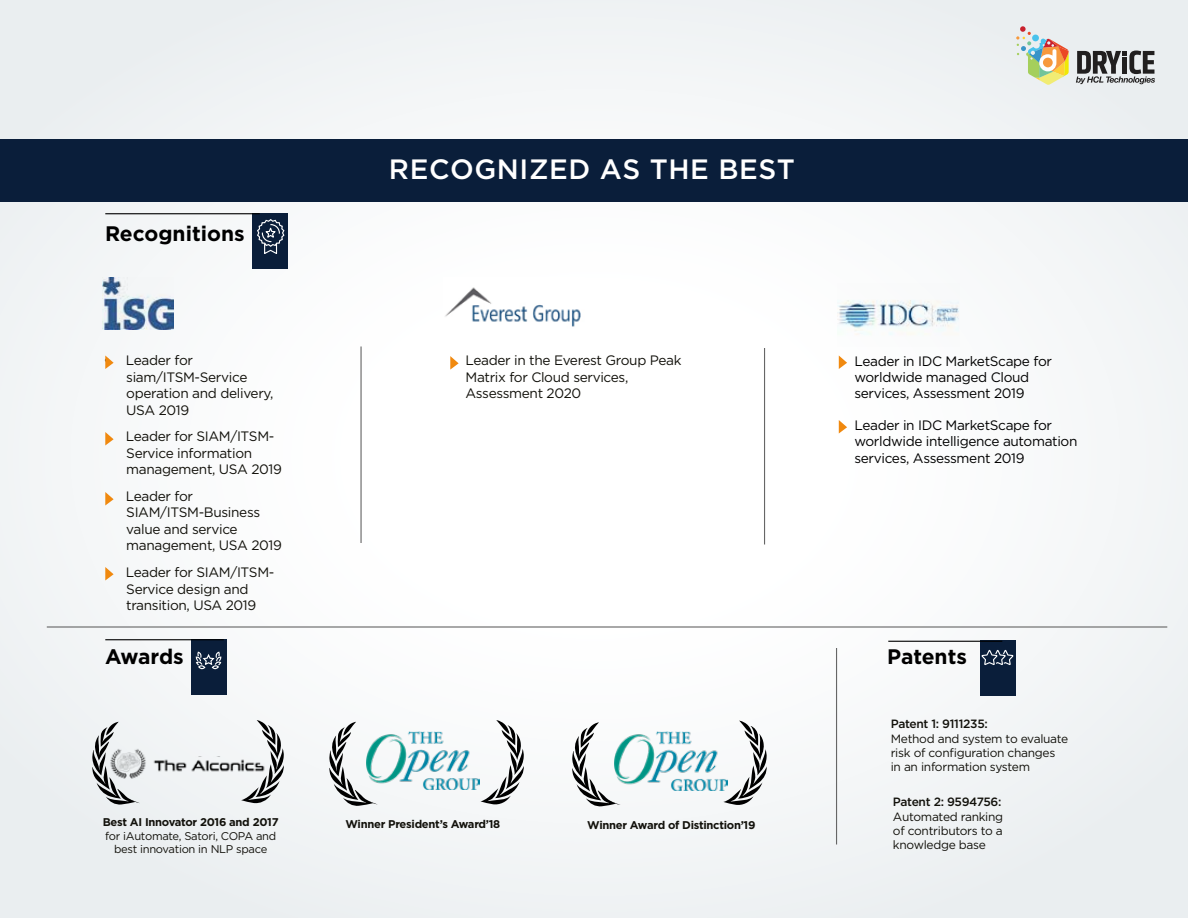
<style>
.page{position:relative;width:1188px;height:918px;background:#f6f8f8}
.page>*{position:absolute;margin:0;border:0;box-sizing:border-box;transform-origin:0 0}
.t1{font:500 27.9px "Gotham";letter-spacing:.02em;color:#fff}
.t2{font:700 21px "Gotham";color:#000}
.t3{font:13.65px/16.4px "Gotham";letter-spacing:-.025em;color:#12110b}
.t4{font:13.65px/16.4px "Gotham";letter-spacing:-.025em;color:#000}
.t5{font:12px/14.4px "Gotham";letter-spacing:-.025em;color:#12110b}
.t6{font:500 12px "Gotham";letter-spacing:-.025em;color:#12110b}
.t7{font:700 11.25px "Gotham";letter-spacing:-.025em;color:#12110b}
.t8{font:11.25px/13.5px "Gotham";letter-spacing:-.025em;color:#12110b;text-align:center}
</style>
<div class="page">
<div style="left:0;top:139px;width:1188px;height:63px;background:#0a1e3a"></div>
<img style="left:102px;top:278px;width:71px;height:51px">
<img style="left:445px;top:287px;width:136px;height:40px">
<svg style="left:1016px;top:26px;width:53px;height:59px"></svg>
<svg style="left:1076px;top:51px;width:79px;height:33px"></svg>
<svg style="left:329px;top:722px;width:49px;height:84px"></svg>
<svg style="left:480px;top:720px;width:44px;height:85px"></svg>
<img style="left:366px;top:731px;width:114px;height:59px">
<svg style="left:572px;top:722px;width:48px;height:85px"></svg>
<svg style="left:719px;top:721px;width:48px;height:84px"></svg>
<img style="left:615px;top:732px;width:113px;height:58px">
<svg style="left:92px;top:722px;width:48px;height:83px"></svg>
<svg style="left:241px;top:720px;width:43px;height:84px"></svg>
<img style="left:109px;top:745px;width:37px;height:33px">
<img style="left:153px;top:757px;width:123px;height:21px">
<svg style="left:105px;top:356px;width:9px;height:13px"></svg>
<svg style="left:105px;top:432px;width:9px;height:14px"></svg>
<svg style="left:105px;top:492px;width:9px;height:14px"></svg>
<svg style="left:105px;top:567px;width:9px;height:13px"></svg>
<hr style="left:47px;top:626px;width:1120px;height:2px;background:#666">
<hr style="left:836px;top:648px;width:1px;height:196px;background:#666">
<hr style="left:360px;top:346px;width:2px;height:197px;background:#666">
<hr style="left:764px;top:348px;width:1px;height:196px;background:#666">
<div style="left:252px;top:213px;width:36px;height:55px;background:#0a1e3a"></div>
<svg style="left:257px;top:219px;width:28px;height:35px"></svg>
<div style="left:191px;top:639px;width:36px;height:55px;background:#0a1e3a"></div>
<div style="left:980px;top:640px;width:36px;height:56px;background:#0a1e3a"></div>
<svg style="left:195px;top:651px;width:27px;height:19px"></svg>
<svg style="left:981px;top:649px;width:33px;height:16px"></svg>
<hr style="left:105px;top:213px;width:155px;height:1px;background:#000">
<hr style="left:105px;top:639px;width:119px;height:1px;background:#000">
<hr style="left:888px;top:641px;width:114px;height:1px;background:#000">
<svg style="left:450px;top:356px;width:9px;height:14px"></svg>
<img style="left:839px;top:300px;width:120px;height:28px">
<svg style="left:839px;top:356px;width:8px;height:13px"></svg>
<svg style="left:839px;top:420px;width:8px;height:14px"></svg>
<h2 class="t2" style="left:105px;top:222px;width:141px">Recognitions</h2>
<p class="t3" style="left:126px;top:352px;width:149px;text-indent:-22px">• Leader for siam/ITSM-Service operation and delivery,<br>USA 2019</p>
<p class="t3" style="left:126px;top:428px;width:158px">Leader for SIAM/ITSM-<br>Service information management, USA 2019</p>
<p class="t3" style="left:126px;top:488px;width:158px">Leader for<br>SIAM/ITSM-Business value and service management, USA 2019</p>
<p class="t3" style="left:126px;top:564px;width:150px">Leader for SIAM/ITSM-<br>Service design and transition, USA 2019</p>
<h1 class="t1" style="left:389px;top:151px;width:408px">RECOGNIZED AS THE BEST</h1>
<p class="t3" style="left:466px;top:352px;width:218px">Leader in the Everest Group Peak<br>Matrix for Cloud services,<br>Assessment 2020</p>
<p class="t4" style="left:854px;top:352px;width:199px">Leader in IDC MarketScape for worldwide managed Cloud services, Assessment 2019</p>
<p class="t4" style="left:854px;top:417px;width:225px">Leader in IDC MarketScape for worldwide intelligence automation services, Assessment 2019</p>
<h2 class="t2" style="left:105px;top:645px;width:80px">Awards</h2>
<h2 class="t2" style="left:887px;top:645px;width:81px">Patents</h2>
<p class="t7" style="left:103px;top:816px;width:177px">Best AI Innovator 2016 and 2017</p>
<p class="t7" style="left:345px;top:817px;width:156px">Winner President’s Award’18</p>
<p class="t7" style="left:587px;top:819px;width:170px">Winner Award of Distinction’19</p>
<p class="t8" style="left:105px;top:829px;width:173px">for iAutomate, Satori, COPA and best innovation in NLP space</p>
<p class="t6" style="left:891px;top:716px;width:99px">Patent 1: 9111235:</p>
<p class="t5" style="left:891px;top:731px;width:179px">Method and system to evaluate risk of configuration changes in an information system</p>
<p class="t6" style="left:893px;top:794px;width:110px">Patent 2: 9594756:</p>
<p class="t5" style="left:893px;top:809px;width:112px;text-align:justify">Automated ranking of contributors to a knowledge base</p>
</div>
